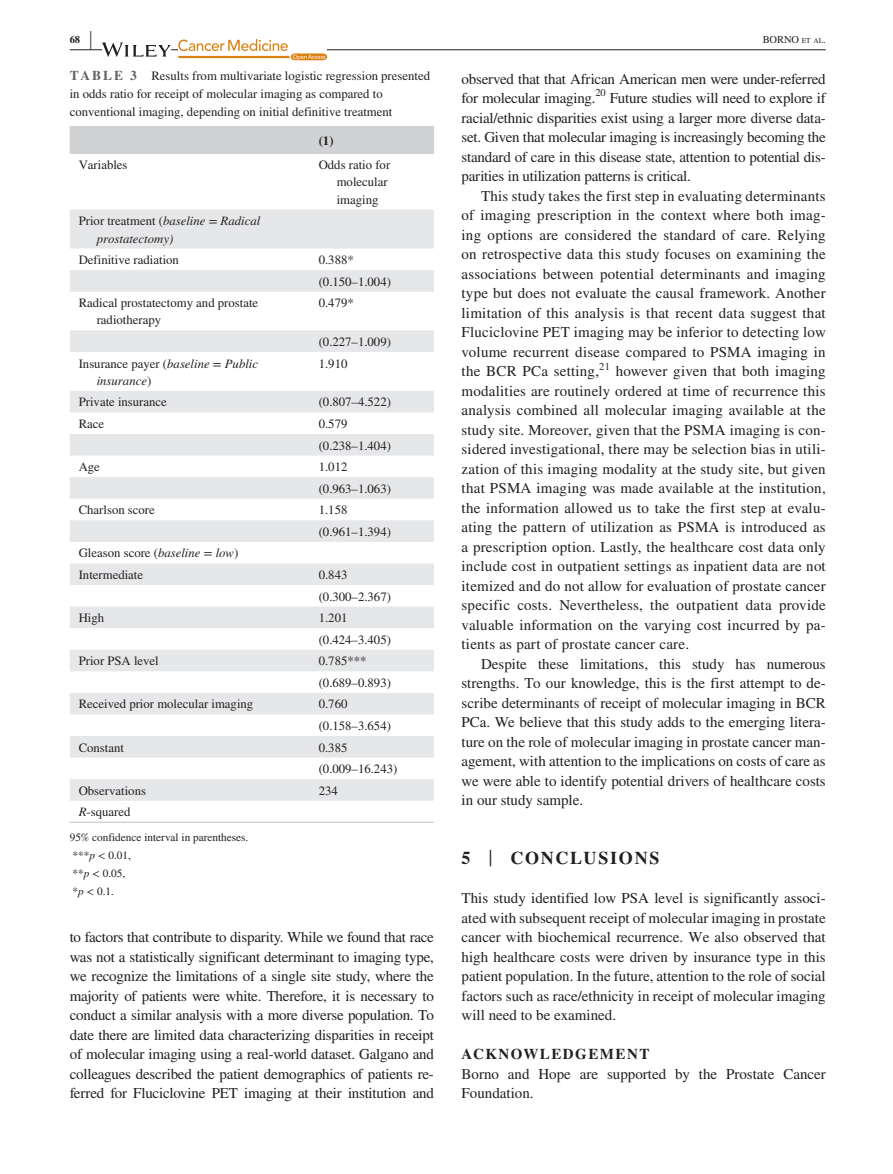
<style>
.page{position:relative;width:893px;height:1174px;background:#fff}
.page>*{position:absolute;margin:0;border:0;box-sizing:border-box;transform-origin:0 0}
.t1{font:700 25.95px "STIX";color:#231f20;scale:.36 1}
.t2{font:700 18px "STIX";letter-spacing:.1em;color:#231f20}
.t3{font:15px/19.5px "STIX";color:#231f20;text-align:justify}
.t4{font:700 15px "STIX";letter-spacing:.1em;color:#231f20}
.t5{font:12.75px/21.6px "STIX";color:#231f20}
.t6{font:italic 12.75px/17.2px "STIX";color:#231f20}
.t7{font:700 12.75px "STIX";color:#231f20}
.t8{font:11.25px/18px "STIX";color:#231f20}
.t9{font:10.5px "STIX";letter-spacing:-.005em;color:#231f20}
.t10{font:10.5px "STIX";color:#231f20}
.t11{font:700 10.5px "STIX";color:#231f20}
.s1{font-size:7.35px}
.s2{font-weight:700;font-size:13.5px;color:#636366}
.s3{font-style:normal}
.s4{font-style:italic}
.s5{font-weight:400;font-size:23.7px}
</style>
<div class="page">
<hr style="left:70px;top:49px;width:756px;height:1px;background:#231f20">
<svg style="left:102px;top:43px;width:69px;height:14px"></svg>
<svg style="left:178px;top:39px;width:149px;height:21px"></svg>
<div style="left:70px;top:126px;width:364px;height:28px;background:#d1d2d4"></div>
<svg style="left:70px;top:210px;width:364px;height:590px"></svg>
<hr style="left:70px;top:821px;width:240px;height:2px;background:#d1d2d4">
<hr style="left:310px;top:821px;width:124px;height:2px;background:#d1d2d4">
<p class="t11" style="left:70px;top:33px;width:12px">68</p>
<h1 class="t1" style="left:90px;top:25px;width:7px">|</h1>
<p class="t9" style="left:763px;top:32px;width:65px">BORNO <span class="s1">et al</span>.</p>
<p class="t5" style="left:70px;top:68px;width:362px;line-height:18px"><span class="s2">TABLE 3</span> Results from multivariate logistic regression presented in odds ratio for receipt of molecular imaging as compared to conventional imaging, depending on initial definitive treatment</p>
<p class="t7" style="left:319px;top:133px;width:16px">(1)</p>
<p class="t5" style="left:79px;top:155px;width:50px">Variables</p>
<p class="t5" style="left:337px;top:157px;width:55px;line-height:17.2px;text-indent:-18px">Odds ratio for molecular imaging</p>
<p class="t6" style="left:97px;top:212px;width:165px;text-indent:-18px"><span class="s3">Prior treatment (</span>baseline <span class="s3">=</span> Radical prostatectomy)</p>
<p class="t5" style="left:79px;top:250px;width:102px">Definitive radiation</p>
<p class="t5" style="left:319px;top:250px;width:74px">0.388* (0.150–1.004)</p>
<p class="t5" style="left:97px;top:295px;width:163px;line-height:17.2px;text-indent:-18px">Radical prostatectomy and prostate radiotherapy</p>
<p class="t5" style="left:319px;top:293px;width:37px">0.479*</p>
<p class="t5" style="left:319px;top:332px;width:74px">(0.227–1.009)</p>
<p class="t6" style="left:97px;top:354px;width:163px;text-indent:-18px"><span class="s3">Insurance payer (</span>baseline <span class="s3">=</span> Public insurance<span class="s3">)</span></p>
<p class="t5" style="left:319px;top:353px;width:30px">1.910</p>
<p class="t5" style="left:79px;top:392px;width:90px">Private insurance</p>
<p class="t5" style="left:319px;top:392px;width:74px">(0.807–4.522)</p>
<p class="t5" style="left:79px;top:414px;width:27px">Race</p>
<p class="t5" style="left:319px;top:414px;width:74px">0.579 (0.238–1.404)</p>
<p class="t5" style="left:79px;top:457px;width:23px">Age</p>
<p class="t5" style="left:319px;top:457px;width:74px">1.012 (0.963–1.063)</p>
<p class="t5" style="left:79px;top:500px;width:78px">Charlson score</p>
<p class="t5" style="left:319px;top:500px;width:74px">1.158 (0.961–1.394)</p>
<p class="t5" style="left:79px;top:543px;width:161px">Gleason score (<span class="s4">baseline</span> = <span class="s4">low</span>)<br>Intermediate</p>
<p class="t5" style="left:319px;top:565px;width:74px">0.843 (0.300–2.367)</p>
<p class="t5" style="left:79px;top:608px;width:27px">High</p>
<p class="t5" style="left:319px;top:608px;width:74px">1.201 (0.424–3.405)</p>
<p class="t5" style="left:79px;top:651px;width:82px">Prior PSA level</p>
<p class="t5" style="left:319px;top:651px;width:74px">0.785*** (0.689–0.893)</p>
<p class="t5" style="left:79px;top:694px;width:176px">Received prior molecular imaging</p>
<p class="t5" style="left:319px;top:694px;width:74px">0.760 (0.158–3.654)</p>
<p class="t5" style="left:79px;top:737px;width:47px">Constant</p>
<p class="t5" style="left:319px;top:737px;width:80px">0.385 (0.009–16.243)</p>
<p class="t5" style="left:79px;top:780px;width:69px">Observations</p>
<p class="t5" style="left:319px;top:780px;width:21px">234</p>
<p class="t5" style="left:79px;top:802px;width:53px"><span class="s4">R</span>-squared</p>
<p class="t8" style="left:70px;top:829px;width:180px">95% confidence interval in parentheses. ***<span class="s4">p</span> &lt; 0.01,<br>**<span class="s4">p</span> &lt; 0.05,<br>*<span class="s4">p</span> &lt; 0.1.</p>
<p class="t3" style="left:70px;top:928px;width:366px">to factors that contribute to disparity. While we found that race was not a statistically significant determinant to imaging type, we recognize the limitations of a single site study, where the majority of patients were white. Therefore, it is necessary to conduct a similar analysis with a more diverse population. To date there are limited data characterizing disparities in receipt of molecular imaging using a real-world dataset. Galgano and colleagues described the patient demographics of patients re&shy;ferred for Fluciclovine PET imaging at their institution and</p>
<p class="t3" style="left:462px;top:70px;width:366px">observed that that African American men were under-referred for molecular imaging.</p>
<p class="t10" style="left:595px;top:86px;width:12px">20</p>
<p class="t3" style="left:462px;top:89px;width:366px;text-indent:148px">Future studies will need to explore if racial/ethnic disparities exist using a larger more diverse data&shy;set. Given that molecular imaging is increasingly becoming the standard of care in this disease state, attention to potential dis&shy;parities in utilization patterns is critical.</p>
<p class="t3" style="left:462px;top:187px;width:366px;text-indent:20px">This study takes the first step in evaluating determinants of imaging prescription in the context where both imag&shy;ing options are considered the standard of care. Relying on retrospective data this study focuses on examining the associations between potential determinants and imaging type but does not evaluate the causal framework. Another limitation of this analysis is that recent data suggest that Fluciclovine PET imaging may be inferior to detecting low volume recurrent disease compared to PSMA imaging in the BCR PCa setting,</p>
<p class="t10" style="left:599px;top:359px;width:12px">21</p>
<p class="t3" style="left:462px;top:362px;width:366px;text-indent:154px">however given that both imaging modalities are routinely ordered at time of recurrence this analysis combined all molecular imaging available at the study site. Moreover, given that the PSMA imaging is con&shy;sidered investigational, there may be selection bias in utili&shy;zation of this imaging modality at the study site, but given that PSMA imaging was made available at the institution, the information allowed us to take the first step at evalu&shy;ating the pattern of utilization as PSMA is introduced as a prescription option. Lastly, the healthcare cost data only include cost in outpatient settings as inpatient data are not itemized and do not allow for evaluation of prostate cancer specific costs. Nevertheless, the outpatient data provide valuable information on the varying cost incurred by pa&shy;tients as part of prostate cancer care.</p>
<p class="t3" style="left:462px;top:655px;width:366px;text-indent:20px">Despite these limitations, this study has numerous strengths. To our knowledge, this is the first attempt to de&shy;scribe determinants of receipt of molecular imaging in BCR PCa. We believe that this study adds to the emerging litera&shy;ture on the role of molecular imaging in prostate cancer man&shy;agement, with attention to the implications on costs of care as we were able to identify potential drivers of healthcare costs in our study sample.</p>
<p class="t2" style="left:462px;top:847px;width:199px">5 <span class="s5">|</span> CONCLUSIONS</p>
<p class="t3" style="left:462px;top:889px;width:366px">This study identified low PSA level is significantly associ&shy;ated with subsequent receipt of molecular imaging in prostate cancer with biochemical recurrence. We also observed that high healthcare costs were driven by insurance type in this patient population. In the future, attention to the role of social factors such as race/ethnicity in receipt of molecular imaging will need to be examined.</p>
<p class="t4" style="left:462px;top:1045px;width:189px">ACKNOWLEDGEMENT</p>
<p class="t3" style="left:462px;top:1064px;width:366px">Borno and Hope are supported by the Prostate Cancer<br>Foundation.</p>
</div>
